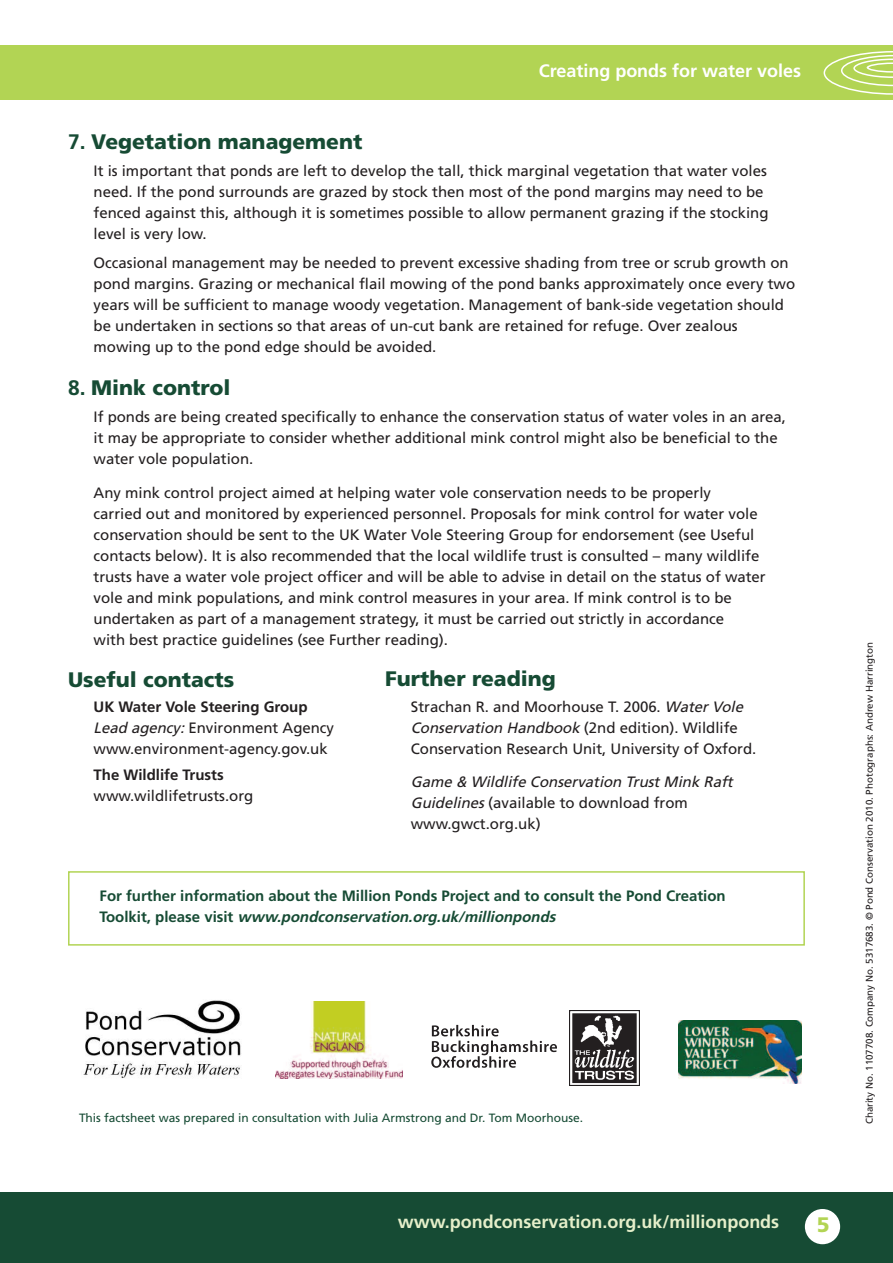
<style>
.page{position:relative;width:893px;height:1263px;background:#fff}
.page>*{position:absolute;margin:0;border:0;box-sizing:border-box;transform-origin:0 0}
.t1{font:900 21px "Frutiger";color:#164b34}
.t2{font:900 21px "Frutiger";color:#b2d454}
.t3{font:700 18px "Frutiger";color:#e5efca}
.t4{font:700 18px "Frutiger";color:#fff}
.t5{font:15px/21px "Frutiger";color:#231f20}
.t6{font:700 15px/21px "Frutiger";color:#164b34}
.t7{font:italic 15px/21px "Frutiger";color:#231f20}
.t8{font:700 15px "Frutiger";color:#231f20}
.t9{font:12px "Frutiger";color:#164b34}
.t10{font:9.75px "Frutiger";color:#231f20}
.s1{font-weight:700}
.s2{font-style:italic}
.s3{font-style:normal}
</style>
<div class="page">
<div style="left:0;top:1192px;width:893px;height:71px;background:#164b34"></div>
<div style="left:0;top:45px;width:893px;height:55px;background:#b2d454"></div>
<img style="left:276px;top:1001px;width:126px;height:78px">
<img style="left:83px;top:1000px;width:158px;height:78px">
<div style="left:805px;top:1209px;width:35px;height:35px;background:#fff;border-radius:50%"></div>
<svg style="left:431px;top:1025px;width:126px;height:43px"></svg>
<img style="left:570px;top:1011px;width:69px;height:75px">
<img style="left:679px;top:1020px;width:123px;height:63px">
<svg style="left:824px;top:51px;width:69px;height:44px"></svg>
<div style="left:68px;top:871px;width:737px;height:75px;border:2px solid #b2d454"></div>
<p class="t4" style="left:539px;top:64px;width:264px">Creating ponds for water voles</p>
<h1 class="t1" style="left:68px;top:133px;width:296px"><span class="s1">7.</span> Vegetation management</h1>
<p class="t5" style="left:94px;top:161px;width:676px">It is important that ponds are left to develop the tall, thick marginal vegetation that water voles need. If the pond surrounds are grazed by stock then most of the pond margins may need to be fenced against this, although it is sometimes possible to allow permanent grazing if the stocking level is very low.</p>
<p class="t5" style="left:94px;top:254px;width:703px">Occasional management may be needed to prevent excessive shading from tree or scrub growth on pond margins. Grazing or mechanical flail mowing of the pond banks approximately once every two years will be sufficient to manage woody vegetation. Management of bank-side vegetation should be undertaken in sections so that areas of un-cut bank are retained for refuge. Over zealous mowing up to the pond edge should be avoided.</p>
<h1 class="t1" style="left:68px;top:379px;width:164px"><span class="s1">8.</span> Mink control</h1>
<p class="t5" style="left:94px;top:407px;width:694px">If ponds are being created specifically to enhance the conservation status of water voles in an area, it may be appropriate to consider whether additional mink control might also be beneficial to the water vole population.</p>
<p class="t5" style="left:94px;top:483px;width:674px">Any mink control project aimed at helping water vole conservation needs to be properly<br>carried out and monitored by experienced personnel. Proposals for mink control for water vole conservation should be sent to the UK Water Vole Steering Group for endorsement (see Useful contacts below). It is also recommended that the local wildlife trust is consulted – many wildlife trusts have a water vole project officer and will be able to advise in detail on the status of water vole and mink populations, and mink control measures in your area. If mink control is to be undertaken as part of a management strategy, it must be carried out strictly in accordance<br>with best practice guidelines (see Further reading).</p>
<h1 class="t1" style="left:68px;top:671px;width:168px">Useful contacts</h1>
<p class="t5" style="left:94px;top:698px;width:242px"><span class="s1">UK Water Vole Steering Group<br></span><span class="s2">Leadagency:</span>Environment Agency www.environment-agency.gov.uk</p>
<p class="t8" style="left:94px;top:768px;width:132px">The Wildlife Trusts</p>
<p class="t5" style="left:94px;top:786px;width:161px">www.wildlifetrusts.org</p>
<h1 class="t1" style="left:385px;top:671px;width:172px">Further reading</h1>
<p class="t5" style="left:411px;top:697px;width:347px">Strachan R. and Moorhouse T. 2006. <span class="s2">WaterVole<br>ConservationHandbook</span>(2nd edition). Wildlife<br>Conservation Research Unit, University of Oxford.</p>
<p class="t7" style="left:411px;top:773px;width:326px">Game &amp; Wildlife Conservation Trust Mink Raft<br>Guidelines<span class="s3">(available to download from www.gwct.org.uk)</span></p>
<p class="t6" style="left:99px;top:887px;width:628px">For further information about the Million Ponds Project and to consult the Pond Creation<br>To o l k i t , p l e a s e v i s i t <span class="s2">www.pondconservation.org.uk/millionponds</span></p>
<p class="t9" style="left:79px;top:1113px;width:506px">This factsheet was prepared in consultation with Julia Armstrong and Dr. Tom Moorhouse.</p>
<p class="t3" style="left:398px;top:1215px;width:383px">www.pondconservation.org.uk/millionponds</p>
<h1 class="t2" style="left:817px;top:1216px;width:14px">5</h1>
<p class="t10" style="left:865px;top:1124px;width:484px;rotate:-90deg">Charity No. 1107708. Company No. 5317683. © Pond Conservation 2010. Photographs: Andrew Harrington</p>
</div>
